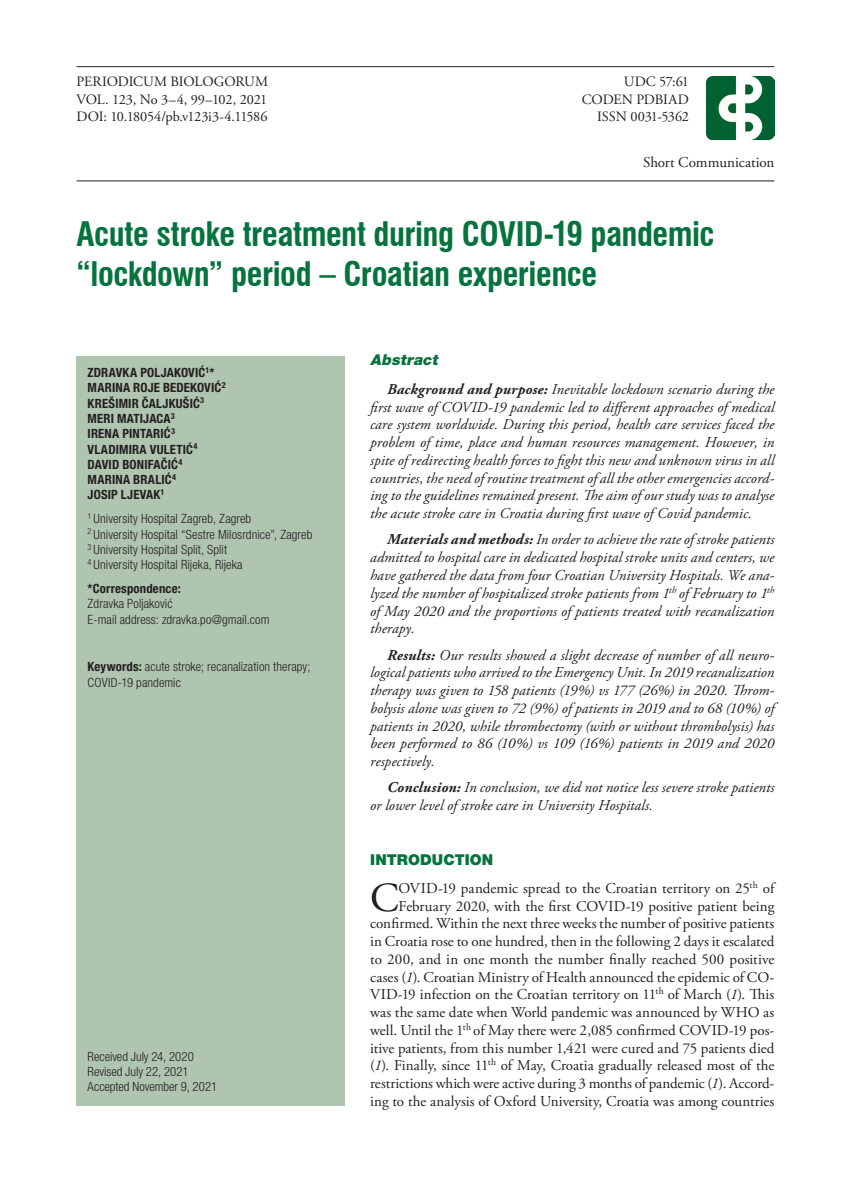
<style>
.page{position:relative;width:851px;height:1191px;background:#fff}
.page>*{position:absolute;margin:0;border:0;box-sizing:border-box;transform-origin:0 0}
.t1{font:41.25px "Adobe Garamond Pro";color:#231f20}
.t2{font:700 condensed 33px/39.9px "Swiss 721 BT";letter-spacing:-.015em;color:#04733d}
.t3{font:italic 15px/17.7px "Adobe Garamond Pro";letter-spacing:.005em;color:#231f20;text-align:justify}
.t4{font:15px/17.7px "Adobe Garamond Pro";color:#231f20;text-align:right}
.t5{font:900 15px "Helvetica Neue LT Pro";letter-spacing:.01em;color:#04733d}
.t6{font:italic 900 15px "Helvetica Neue LT Pro";color:#04733d}
.t7{font:14.25px "Adobe Garamond Pro";letter-spacing:-.015em;color:#231f20}
.t8{font:300 condensed 12.75px/15.3px "Helvetica Neue LT Pro";letter-spacing:.005em;color:#231f20}
.t9{font:700 condensed 12.75px/15.3px "Helvetica Neue LT Pro";letter-spacing:.015em;color:#231f20}
.s1{font-weight:700}
.s2{font-style:italic}
</style>
<div class="page">
<hr style="left:77px;top:66px;width:697px;height:1px;background:#231f20">
<hr style="left:77px;top:180px;width:697px;height:1px;background:#231f20">
<div style="left:77px;top:357px;width:267px;height:749px;background:#afc5b0"></div>
<img style="left:706px;top:76px;width:68px;height:64px">
<p class="t7" style="left:77px;top:73px;width:193px">PERIODICUM BIOLOGORUM</p>
<p class="t7" style="left:623px;top:73px;width:67px">UDC 57:61</p>
<p class="t7" style="left:77px;top:90px;width:192px">VOL. 123, No 3–4, 99–102, 2021</p>
<p class="t7" style="left:581px;top:90px;width:109px">CODEN PDBIAD</p>
<p class="t7" style="left:77px;top:108px;width:192px">DOI: 10.18054/pb.v123i3-4.11586</p>
<p class="t7" style="left:597px;top:108px;width:93px">ISSN 0031-5362</p>
<p class="t4" style="left:643px;top:153px;width:133px">Short Communication</p>
<h2 class="t2" style="left:77px;top:214px;width:639px">Acute stroke treatment during COVID-19 pandemic “lockdown” period – Croatian experience</h2>
<p class="t9" style="left:88px;top:365px;width:139px">ZDRAVKA POLJAKOVIĆ<sup>1</sup>*<br>MARINA ROJE BEDEKOVIĆ<sup>2<br></sup>KREŠIMIR ČALJKUŠIĆ<sup>3<br></sup>MERI MATIJACA<sup>3<br></sup>IRENA PINTARIĆ<sup>3<br></sup>VLADIMIRA VULETIĆ<sup>4<br></sup>DAVID BONIFAČIĆ<sup>4<br></sup>MARINA BRALIĆ<sup>4<br></sup>JOSIP LJEVAK<sup>1</sup></p>
<p class="t8" style="left:88px;top:511px;width:226px"><sup>1</sup> University Hospital Zagreb, Zagreb<br><sup>2</sup> University Hospital “Sestre Milosrdnice”, Zagreb <sup>3</sup> University Hospital Split, Split<br><sup>4</sup> University Hospital Rijeka, Rijeka</p>
<p class="t9" style="left:88px;top:580px;width:95px">*Correspondence:</p>
<p class="t8" style="left:88px;top:596px;width:183px">Zdravka Poljaković<br>E-mail address: zdravka.po@gmail.com</p>
<p class="t8" style="left:88px;top:659px;width:224px"><span class="s1">Keywords:</span> acute stroke; recanalization therapy;<br>COVID-19 pandemic</p>
<p class="t8" style="left:88px;top:1048px;width:131px">Received July 24, 2020<br>Revised July 22, 2021<br>Accepted November 9, 2021</p>
<p class="t6" style="left:370px;top:351px;width:73px">Abstract</p>
<p class="t3" style="left:370px;top:380px;width:405px;text-indent:17px"><span class="s1">Background and purpose:</span> Inevitable lockdown scenario during the first wave of COVID-19 pandemic led to different approaches of medical care system worldwide. During this period, health care services faced the problem of time, place and human resources management. However, in spite of redirecting health forces to fight this new and unknown virus in all countries, the need of routine treatment of all the other emergencies accord&shy;ing to the guidelines remained present. The aim of our study was to analyse the acute stroke care in Croatia during first wave of Covid pandemic.</p>
<p class="t3" style="left:370px;top:531px;width:405px;text-indent:17px"><span class="s1">Materials and methods:</span> In order to achieve the rate of stroke patients admitted to hospital care in dedicated hospital stroke units and centers, we have gathered the data from four Croatian University Hospitals. We ana&shy;lyzed the number of hospitalized stroke patients from 1<sup>th</sup> of February to 1<sup>th </sup>of May 2020 and the proportions of patients treated with recanalization therapy.</p>
<p class="t3" style="left:370px;top:646px;width:405px;text-indent:17px"><span class="s1">Results:</span> Our results showed a slight decrease of number of all neuro&shy;logical patients who arrived to the Emergency Unit. In 2019 recanalization therapy was given to 158 patients (19%) vs 177 (26%) in 2020. Throm&shy;bolysis alone was given to 72 (9%) of patients in 2019 and to 68 (10%) of patients in 2020, while thrombectomy (with or without thrombolysis) has been performed to 86 (10%) vs 109 (16%) patients in 2019 and 2020 respectively.</p>
<p class="t3" style="left:370px;top:779px;width:405px;text-indent:17px"><span class="s1">Conclusion:</span> In conclusion, we did not notice less severe stroke patients or lower level of stroke care in University Hospitals.</p>
<p class="t5" style="left:370px;top:850px;width:125px">INTRODUCTION</p>
<h1 class="t1" style="left:370px;top:872px;width:30px">C</h1>
<p class="t4" style="left:370px;top:880px;width:405px">OVID-19 pandemic spread to the Croatian territory on 25<sup>th</sup> of February 2020, with the first COVID-19 positive patient being confirmed. Within the next three weeks the number of positive patients in Croatia rose to one hundred, then in the following 2 days it escalated to 200, and in one month the number finally reached 500 positive cases (<span class="s2">1</span>). Croatian Ministry of Health announced the epidemic of CO-VID-19 infection on the Croatian territory on 11<sup>th</sup> of March (<span class="s2">1</span>). This was the same date when World pandemic was announced by WHO as well. Until the 1<sup>th</sup> of May there were 2,085 confirmed COVID-19 pos&shy;itive patients, from this number 1,421 were cured and 75 patients died (<span class="s2">1</span>). Finally, since 11<sup>th</sup> of May, Croatia gradually released most of the restrictions which were active during 3 months of pandemic (<span class="s2">1</span>). Accord&shy;ing to the analysis of Oxford University, Croatia was among countries</p>
</div>
